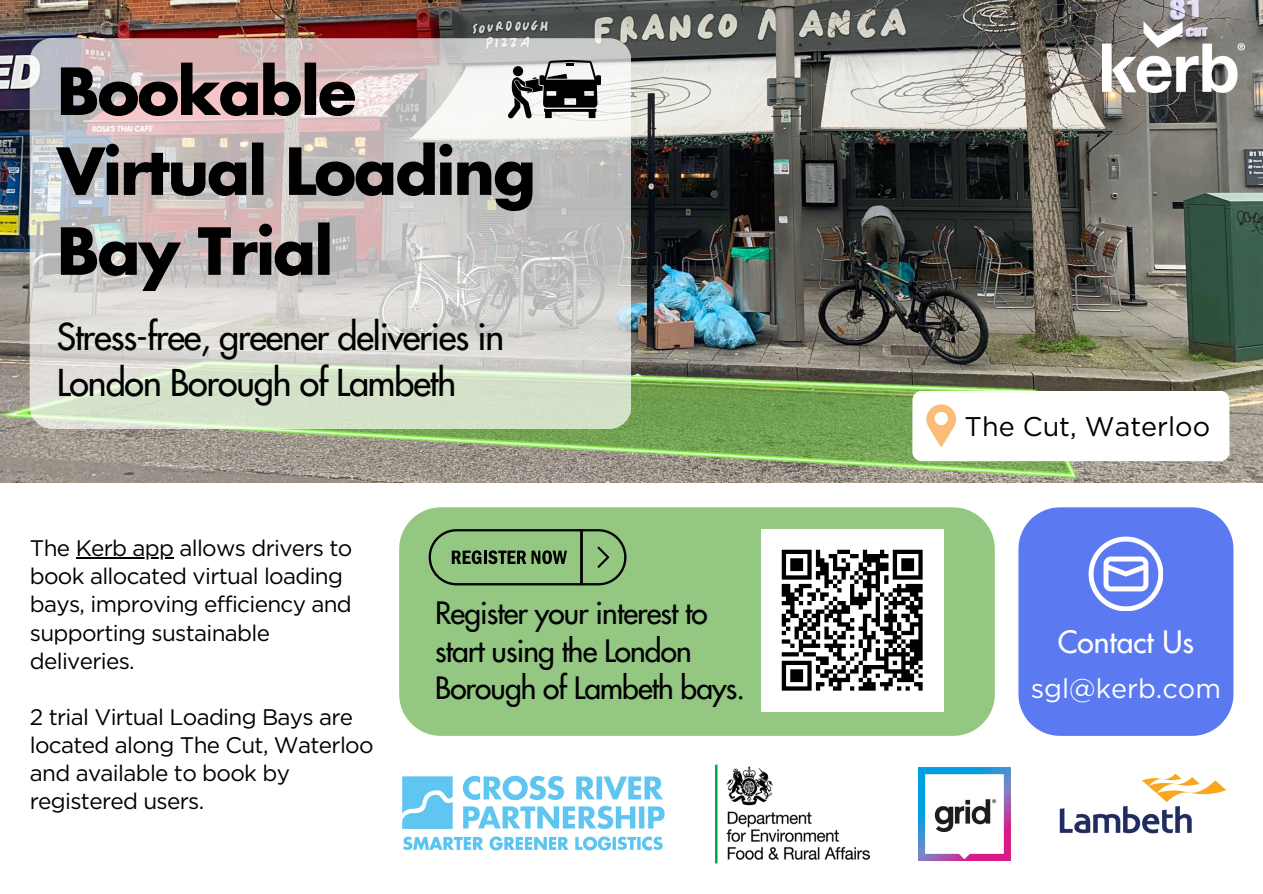
<style>
.page{position:relative;width:1263px;height:894px;background:#fff}
.page>*{position:absolute;margin:0;border:0;box-sizing:border-box;transform-origin:0 0}
.t1{font:700 63px/79.8px "Futura";letter-spacing:-.03em;color:#000}
.t2{font:36px/45px "Futura";letter-spacing:-.03em;color:#000}
.t3{font:30px/37.2px "Futura";letter-spacing:-.03em;color:#000}
.t4{font:30px "Futura";color:#fff}
.t5{font:27px "Gotham";color:#000}
.t6{font:27px "Gotham";color:#fff}
.t7{font:22.5px/28.2px "Gotham";letter-spacing:-.03em;color:#000}
</style>
<div class="page">
<img style="left:0;top:0;width:1263px;height:482px">
<svg style="left:30px;top:38px;width:601px;height:391px"></svg>
<img style="left:918px;top:767px;width:93px;height:92px">
<img style="left:1059px;top:773px;width:168px;height:61px">
<img style="left:715px;top:764px;width:155px;height:100px">
<img style="left:402px;top:775px;width:263px;height:76px">
<svg style="left:508px;top:60px;width:93px;height:58px"></svg>
<div style="left:912px;top:390px;width:317px;height:71px;background:#fff;border-radius:9px"></div>
<svg style="left:926px;top:404px;width:30px;height:43px"></svg>
<div style="left:1018px;top:507px;width:215px;height:228px;background:#5b7af2"></div>
<div style="left:399px;top:507px;width:596px;height:228px;background:#93c782"></div>
<img style="left:761px;top:529px;width:182px;height:182px">
<svg style="left:429px;top:529px;width:197px;height:56px"></svg>
<svg style="left:1088px;top:536px;width:75px;height:74px"></svg>
<img style="left:1103px;top:21px;width:142px;height:71px">
<hr style="left:76px;top:557px;width:97px;height:1px;background:#000">
<p class="t1" style="left:57px;top:56px;width:480px">Bookable<br>Virtual Loading<br>Bay Trial</p>
<h3 class="t2" style="left:57px;top:315px;width:449px">Stress-free, greener deliveries in<br>London Borough of Lambeth</h3>
<h3 class="t7" style="left:30px;top:535px;width:324px">The Kerb app allows drivers to</h3>
<p class="t7" style="left:30px;top:563px;width:323px">book allocated virtual loading bays, improving efficiency and supporting sustainable deliveries.</p>
<p class="t7" style="left:30px;top:703px;width:325px">2 trial Virtual Loading Bays are</p>
<p class="t7" style="left:30px;top:732px;width:345px">located along The Cut, Waterloo and available to book by registered users.</p>
<h4 class="t3" style="left:435px;top:594px;width:311px">Register your interest to start using the London<br>Borough of Lambeth bays.</h4>
<p class="t5" style="left:965px;top:414px;width:247px">The Cut, Waterloo</p>
<p class="t4" style="left:1058px;top:622px;width:138px">Contact Us</p>
<p class="t6" style="left:1031px;top:676px;width:192px">sgl@kerb.com</p>
</div>
